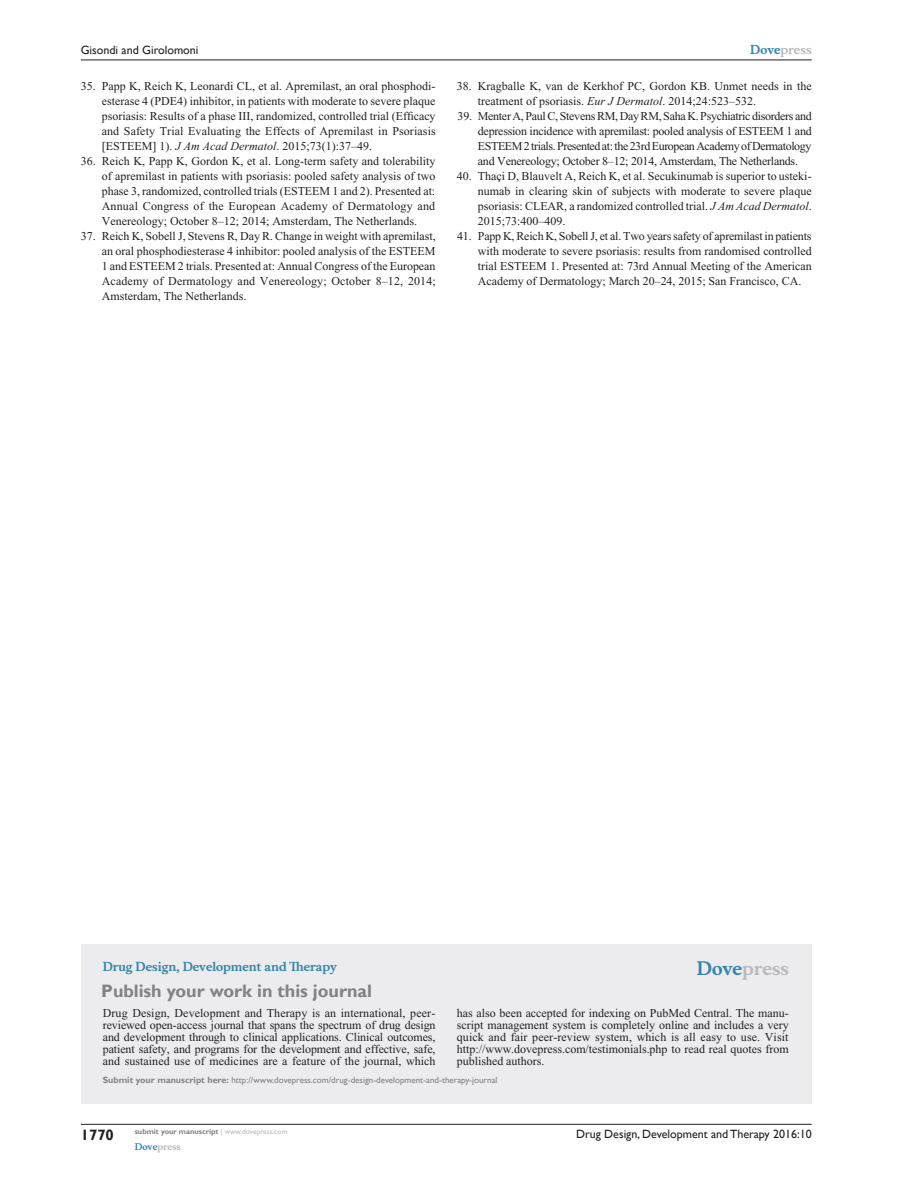
<style>
.page{position:relative;width:918px;height:1188px;background:#fff}
.page>*{position:absolute;margin:0;border:0;box-sizing:border-box;transform-origin:0 0}
.PromBx-H1{font:700 18px "Gill Sans";color:#808285}
.PromBx-Brand{font:700 18px "Musee";color:#b8b9bc}
.t1{font:700 15px "Gill Sans";color:#231f20}
.RefNL2{font:12px/15px "Times New Roman";color:#231f20;text-align:justify}
.PromBx-Tx{font:12px/12px "Times New Roman";color:#231f20;text-align:justify}
.t2{font:12px "Gill Sans";color:#231f20}
.PromBx-JrnlName{font:700 12px "Musee";color:#3485ae}
.t3{font:700 12px "Musee";color:#b8b9bc}
.PromBx-SubmitMssWebA{font:9px "Gill Sans";color:#808285}
.t4{font:700 9px "Musee";color:#b8b9bc}
.t5{font:700 7.5px "Gill Sans";color:#808285}
.s1{font-style:italic}
.s2{color:#3485ae}
.s3{font-weight:700}
.s4{font-weight:400;color:#b8b9bc}
</style>
<div class="page">
<div style="left:81px;top:944px;width:731px;height:159px;background:#ececee"></div>
<hr style="left:81px;top:1124px;width:731px;height:1px;background:#231f20">
<hr style="left:81px;top:60px;width:731px;height:1px;background:#231f20">
<p class="t2" style="left:81px;top:43px;width:119px">Gisondi and Girolomoni</p>
<p class="RefNL2" style="left:102px;top:79px;width:336px;text-indent:-21px">35. Papp K, Reich K, Leonardi CL, et al. Apremilast, an oral phosphodi&shy;esterase 4 (PDE4) inhibitor, in patients with moderate to severe plaque psoriasis: Results of a phase III, randomized, controlled trial (Efficacy and Safety Trial Evaluating the Effects of Apremilast in Psoriasis [ESTEEM] 1). <span class="s1">J Am Acad Dermatol</span>. 2015;73(1):37–49.</p>
<p class="RefNL2" style="left:102px;top:154px;width:335px;text-indent:-21px">36. Reich K, Papp K, Gordon K, et al. Long-term safety and tolerability of apremilast in patients with psoriasis: pooled safety analysis of two phase 3, randomized, controlled trials (ESTEEM 1 and 2). Presented at:<br>Annual Congress of the European Academy of Dermatology and Venereology; October 8–12; 2014; Amsterdam, The Netherlands.</p>
<p class="RefNL2" style="left:102px;top:229px;width:336px;text-indent:-21px">37. Reich K, Sobell J, Stevens R, Day R. Change in weight with apremilast, an oral phosphodiesterase 4 inhibitor: pooled analysis of the ESTEEM 1 and ESTEEM 2 trials. Presented at: Annual Congress of the European Academy of Dermatology and Venereology; October 8–12, 2014; Amsterdam, The Netherlands.</p>
<p class="t3" style="left:750px;top:43px;width:63px"><span class="s2">Dove</span>press</p>
<p class="RefNL2" style="left:478px;top:79px;width:335px;text-indent:-21px">38. Kragballe K, van de Kerkhof PC, Gordon KB. Unmet needs in the treatment of psoriasis. <span class="s1">Eur J Dermatol</span>. 2014;24:523–532.</p>
<p class="RefNL2" style="left:478px;top:109px;width:336px;text-indent:-20px">39. Menter A, Paul C, Stevens RM, Day RM, Saha K. Psychiatric disorders and depression incidence with apremilast: pooled analysis of ESTEEM 1 and ESTEEM 2 trials. Presented at: the 23rd European Academy of Dermatology and Venereology; October 8–12; 2014, Amsterdam, The Netherlands.</p>
<p class="RefNL2" style="left:478px;top:169px;width:335px;text-indent:-21px">40. Thaçi D, Blauvelt A, Reich K, et al. Secukinumab is superior to usteki&shy;numab in clearing skin of subjects with moderate to severe plaque psoriasis: CLEAR, a randomized controlled trial. <span class="s1">J Am Acad Dermatol</span>.<br>2015;73:400–409.</p>
<p class="RefNL2" style="left:478px;top:229px;width:335px;text-indent:-21px">41. Papp K, Reich K, Sobell J, et al. Two years safety of apremilast in patients with moderate to severe psoriasis: results from randomised controlled trial ESTEEM 1. Presented at: 73rd Annual Meeting of the American Academy of Dermatology; March 20–24, 2015; San Francisco, CA.</p>
<p class="PromBx-JrnlName" style="left:103px;top:959px;width:236px">Drug Design, Development and Therapy</p>
<p class="PromBx-H1" style="left:101px;top:980px;width:272px">Publish your work in this journal</p>
<p class="PromBx-Brand" style="left:697px;top:958px;width:94px"><span class="s2">Dove</span>press</p>
<p class="PromBx-Tx" style="left:103px;top:1007px;width:334px">Drug Design, Development and Therapy is an international, peer&shy;reviewed open-access journal that spans the spectrum of drug design and development through to clinical applications. Clinical outcomes, patient safety, and programs for the development and effective, safe, and sustained use of medicines are a feature of the journal, which</p>
<p class="PromBx-Tx" style="left:457px;top:1007px;width:333px">has also been accepted for indexing on PubMed Central. The manu&shy;script management system is completely online and includes a very quick and fair peer-review system, which is all easy to use. Visit http://www.dovepress.com/testimonials.php to read real quotes from published authors.</p>
<p class="PromBx-SubmitMssWebA" style="left:103px;top:1075px;width:396px"><span class="s3">Submit your manuscript here:</span> http://www.dovepress.com/drug-design-development-and-therapy-journal</p>
<p class="t1" style="left:81px;top:1126px;width:35px">1770</p>
<p class="t5" style="left:135px;top:1127px;width:154px">submit your manuscript <span class="s4">| www.dovepress.com</span></p>
<p class="t4" style="left:135px;top:1141px;width:48px"><span class="s2">Dove</span>press</p>
<p class="t2" style="left:576px;top:1127px;width:237px">Drug Design, Development and Therapy 2016:10</p>
</div>
